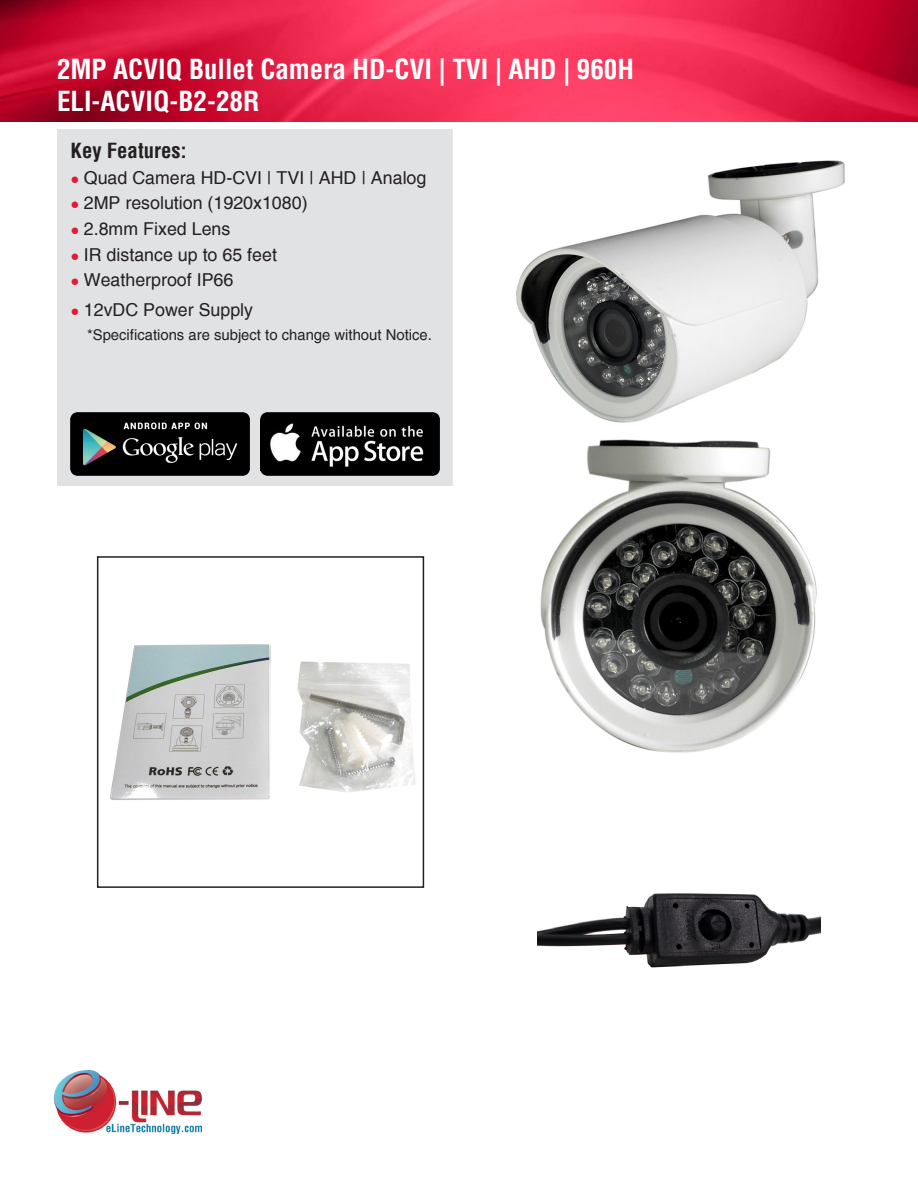
<style>
.page{position:relative;width:918px;height:1188px;background:#fff}
.page>*{position:absolute;margin:0;border:0;box-sizing:border-box;transform-origin:0 0}
.t1{font:700 condensed 27px "Helvetica";color:#fff}
.t2{font:700 condensed 20.85px "Helvetica";color:#231f20}
.t3{font:17.85px "Helvetica";color:#231f20}
.t4{font:14.85px "Helvetica";color:#231f20}
.s1{font-family:"Arial";font-size:15px;color:#e51836}
</style>
<div class="page">
<img style="left:0;top:0;width:918px;height:122px">
<img style="left:54px;top:1071px;width:147px;height:63px">
<div style="left:64px;top:136px;width:382px;height:343px;background:#e1e2e4"></div>
<div style="left:57px;top:129px;width:396px;height:357px;border:14px solid #e1e2e4"></div>
<img style="left:70px;top:412px;width:179px;height:63px">
<img style="left:261px;top:412px;width:178px;height:63px">
<img style="left:516px;top:160px;width:329px;height:263px">
<img style="left:540px;top:439px;width:277px;height:314px">
<img style="left:537px;top:893px;width:283px;height:75px">
<img style="left:110px;top:644px;width:306px;height:156px">
<div style="left:97px;top:556px;width:327px;height:332px;border:2px solid #231f20"></div>
<p class="t1" style="left:57px;top:51px;width:578px">2MP ACVIQ Bullet Camera HD-CVI | TVI | AHD | 960H</p>
<p class="t1" style="left:57px;top:83px;width:204px">ELI-ACVIQ-B2-28R</p>
<p class="t2" style="left:70px;top:137px;width:118px">Key Features:</p>
<p class="t3" style="left:70px;top:167px;width:357px"><span class="s1">●</span> Quad Camera HD-CVI | TVI | AHD | Analog</p>
<p class="t3" style="left:70px;top:193px;width:239px"><span class="s1">●</span> 2MP resolution (1920x1080)</p>
<p class="t3" style="left:70px;top:218px;width:161px"><span class="s1">●</span> 2.8mm Fixed Lens</p>
<p class="t3" style="left:70px;top:244px;width:208px"><span class="s1">●</span> IR distance up to 65 feet</p>
<p class="t3" style="left:70px;top:270px;width:164px"><span class="s1">●</span> Weatherproof IP66</p>
<p class="t3" style="left:70px;top:299px;width:184px"><span class="s1">●</span> 12vDC Power Supply</p>
<p class="t4" style="left:87px;top:326px;width:346px">*Specifications are subject to change without Notice.</p>
</div>
